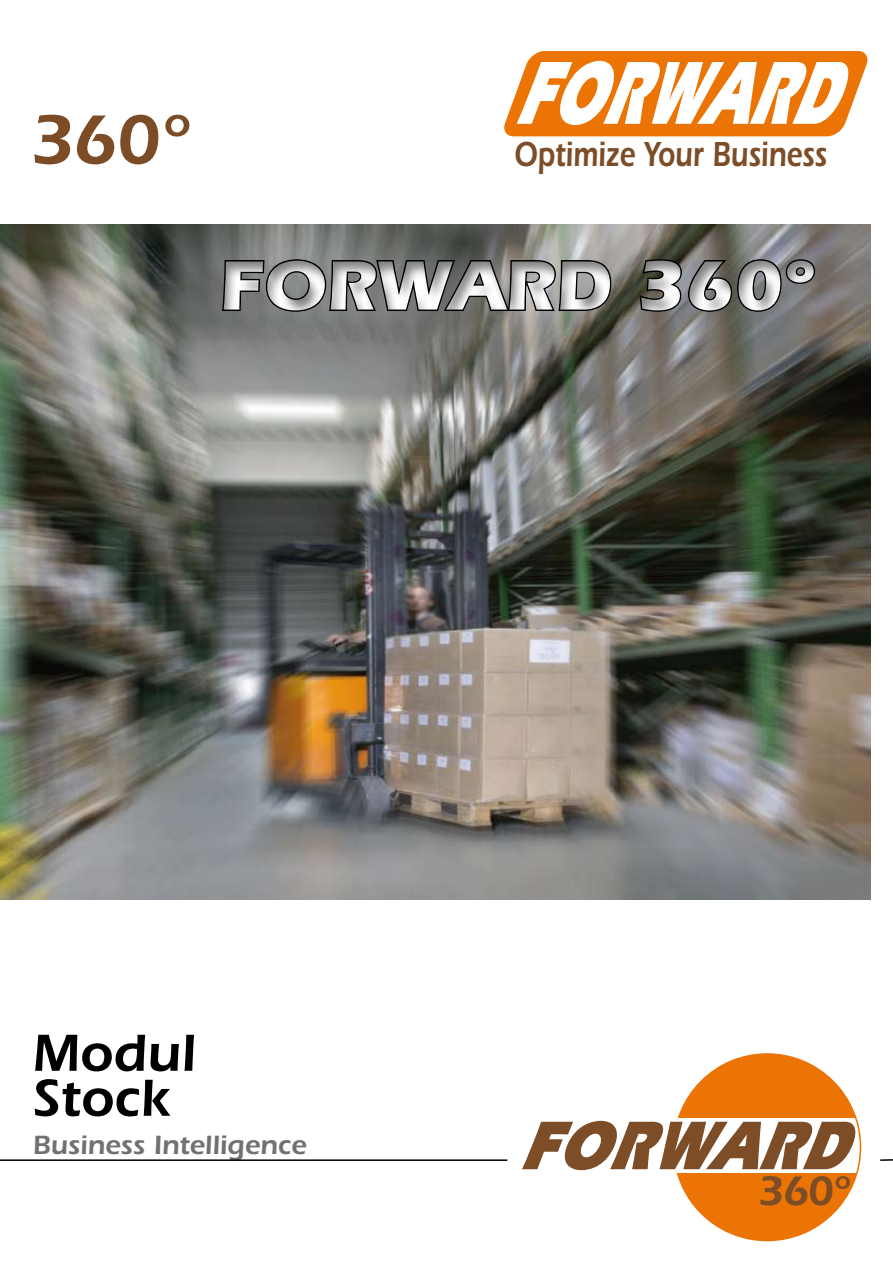
<style>
.page{position:relative;width:893px;height:1263px;background:#fff}
.page>*{position:absolute;margin:0;border:0;box-sizing:border-box;transform-origin:0 0}
.t1{font:italic 900 92.7px "ITC Eras Std";color:#fff;scale:.6 1}
.t2{font:700 72px "ITC Eras Std";color:#fff}
.t3{font:600 72px "ITC Eras Std";color:#7b4c25}
.t4{font:italic 900 71.25px "ITC Eras Std";color:#7c4d26;scale:.8 1}
.t5{font:600 54px/45px "ITC Eras Std";color:#000}
.t6{font:600 42.6px "ITC Eras Std";color:#7c4d26}
.t7{font:600 36px "ITC Eras Std";color:#7c4d26;scale:.78 1}
.t8{font:600 27.3px "ITC Eras Std";color:#707173}
</style>
<div class="page">
<img style="left:0;top:224px;width:871px;height:676px">
<svg style="left:880px;top:1159px;width:13px;height:2px"></svg>
<div style="left:171px;top:237px;width:722px;height:106px;background:#000;opacity:.5"></div>
<svg style="left:504px;top:51px;width:364px;height:85px;background:#ed7d16"></svg>
<div style="left:673px;top:1053px;width:188px;height:188px;background:#ec7405;border-radius:50%"></div>
<div style="left:673px;top:1118px;width:188px;height:54px;background:#fff"></div>
<svg style="left:855px;top:1118px;width:6px;height:54px"></svg>
<hr style="left:0;top:1159px;width:507px;height:2px;background:#000">
<h2 class="t3" style="left:29px;top:98px;width:164px">360°</h2>
<h1 class="t1" style="left:513px;top:40px;width:599px">FORWARD</h1>
<h3 class="t7" style="left:514px;top:133px;width:403px">Optimize Your Business</h3>
<h2 class="t2" style="left:219px;top:244px;width:599px">FORWARD 360°</h2>
<h3 class="t5" style="left:32px;top:1030px;width:165px">Modul<br>Stock</h3>
<p class="t8" style="left:33px;top:1129px;width:275px">Business Intelligence</p>
<h3 class="t4" style="left:518px;top:1105px;width:446px">FORWARD</h3>
<h3 class="t6" style="left:757px;top:1166px;width:95px">360°</h3>
</div>
